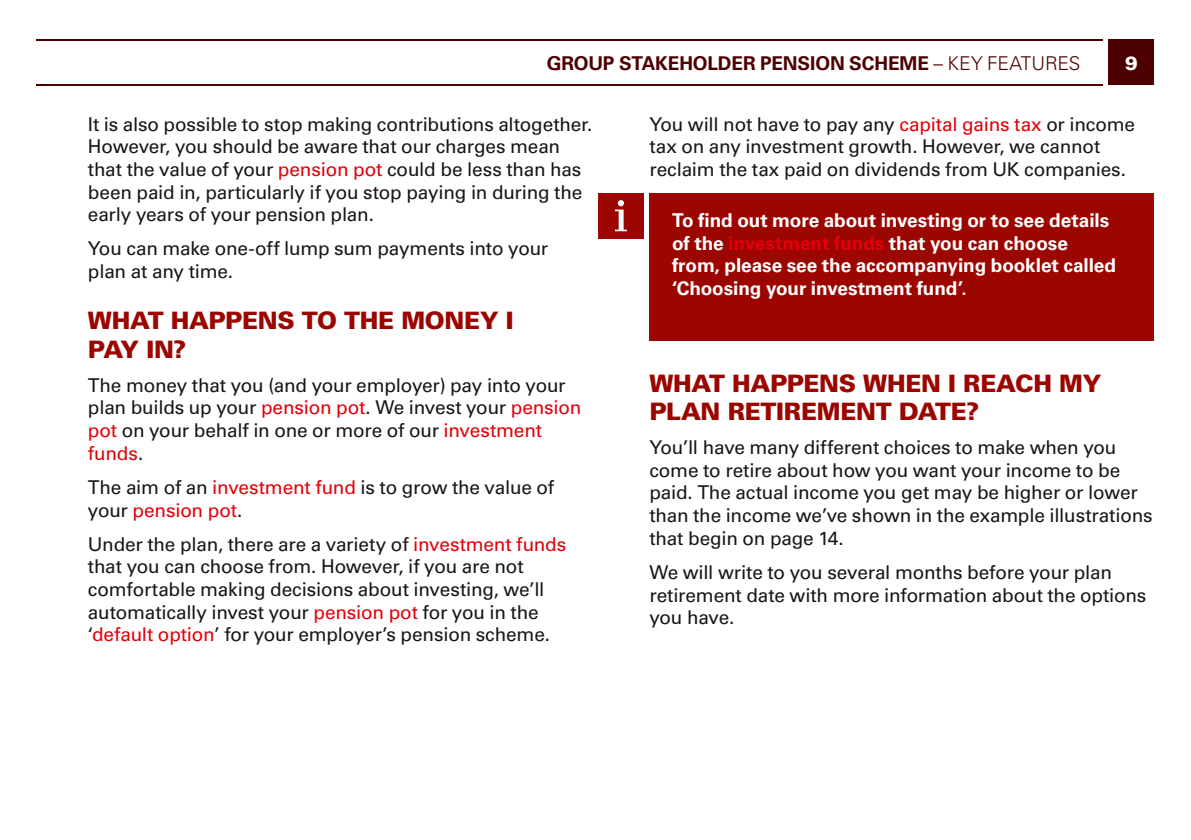
<style>
.page{position:relative;width:1191px;height:840px;background:#fff}
.page>*{position:absolute;margin:0;border:0;box-sizing:border-box;transform-origin:0 0}
.t1{font:900 24px/28.4px "Univers LT";letter-spacing:-.015em;color:#9b0600}
.t2{font:19px/22.6px "Univers LT";letter-spacing:-.01em;color:#181715}
.t3{font:700 19px/22.6px "Univers LT";letter-spacing:-.005em;color:#fff}
.t4{font:700 19px "Univers LT";letter-spacing:-.01em;color:#4e0000}
.t5{font:900 19px "Univers LT";color:#fff}
.s1{font-weight:300}
.s2{color:#e3000a}
</style>
<div class="page">
<div style="left:649px;top:193px;width:505px;height:147px;background:#9b0600"></div>
<div style="left:598px;top:193px;width:45px;height:45px;background:#9b0600"></div>
<svg style="left:615px;top:200px;width:12px;height:31px"></svg>
<div style="left:1108px;top:40px;width:46px;height:45px;background:#4e0000"></div>
<hr style="left:37px;top:40px;width:1066px;height:1px;background:#4e0000">
<hr style="left:37px;top:84px;width:1066px;height:1px;background:#4e0000">
<p class="t4" style="left:547px;top:56px;width:535px">Group stakeholder pension scheme <span class="s1">– KEY FEATURES</span></p>
<p class="t5" style="left:1125px;top:56px;width:14px">9</p>
<p class="t2" style="left:88px;top:114px;width:506px">It is also possible to stop making contributions altogether.<br>However, you should be aware that our charges mean that the value of your <span class="s2">pension pot</span> could be less than has been paid in, particularly if you stop paying in during the early years of your pension plan.</p>
<p class="t2" style="left:88px;top:239px;width:462px">You can make one-off lump sum payments into your plan at any time.</p>
<p class="t1" style="left:88px;top:309px;width:427px">WHAT HAPPENS TO THE MONEY I<br>PAY IN?</p>
<p class="t2" style="left:88px;top:375px;width:495px">The money that you (and your employer) pay into your plan builds up your <span class="s2">pension pot</span>. We invest your <span class="s2">pension pot</span> on your behalf in one or more of our <span class="s2">investment funds</span>.</p>
<p class="t2" style="left:88px;top:477px;width:468px">The aim of an <span class="s2">investment fund</span> is to grow the value of your <span class="s2">pension pot</span>.</p>
<p class="t2" style="left:88px;top:534px;width:480px">Under the plan, there are a variety of <span class="s2">investment funds </span>that you can choose from. However, if you are not comfortable making decisions about investing, we’ll automatically invest your <span class="s2">pension pot</span> for you in the ‘<span class="s2">default option</span>’ for your employer’s pension scheme.</p>
<p class="t2" style="left:649px;top:114px;width:487px">You will not have to pay any <span class="s2">capital gains tax</span> or income tax on any investment growth. However, we cannot reclaim the tax paid on dividends from UK companies.</p>
<p class="t3" style="left:672px;top:210px;width:445px">to find out more about investing or to see details of the <span class="s2">investment funds</span> that you can choose from, please see the accompanying booklet called ‘choosing your investment fund’.</p>
<p class="t1" style="left:649px;top:371px;width:453px">WHAT HAPPENS WHEN I REACH MY<br>PLAN RETIREMENT DATE?</p>
<p class="t2" style="left:649px;top:437px;width:505px">You’ll have many different choices to make when you come to retire about how you want your income to be paid. The actual income you get may be higher or lower than the income we’ve shown in the example illustrations that begin on page 14.</p>
<p class="t2" style="left:649px;top:562px;width:498px">We will write to you several months before your plan retirement date with more information about the options you have.</p>
</div>
